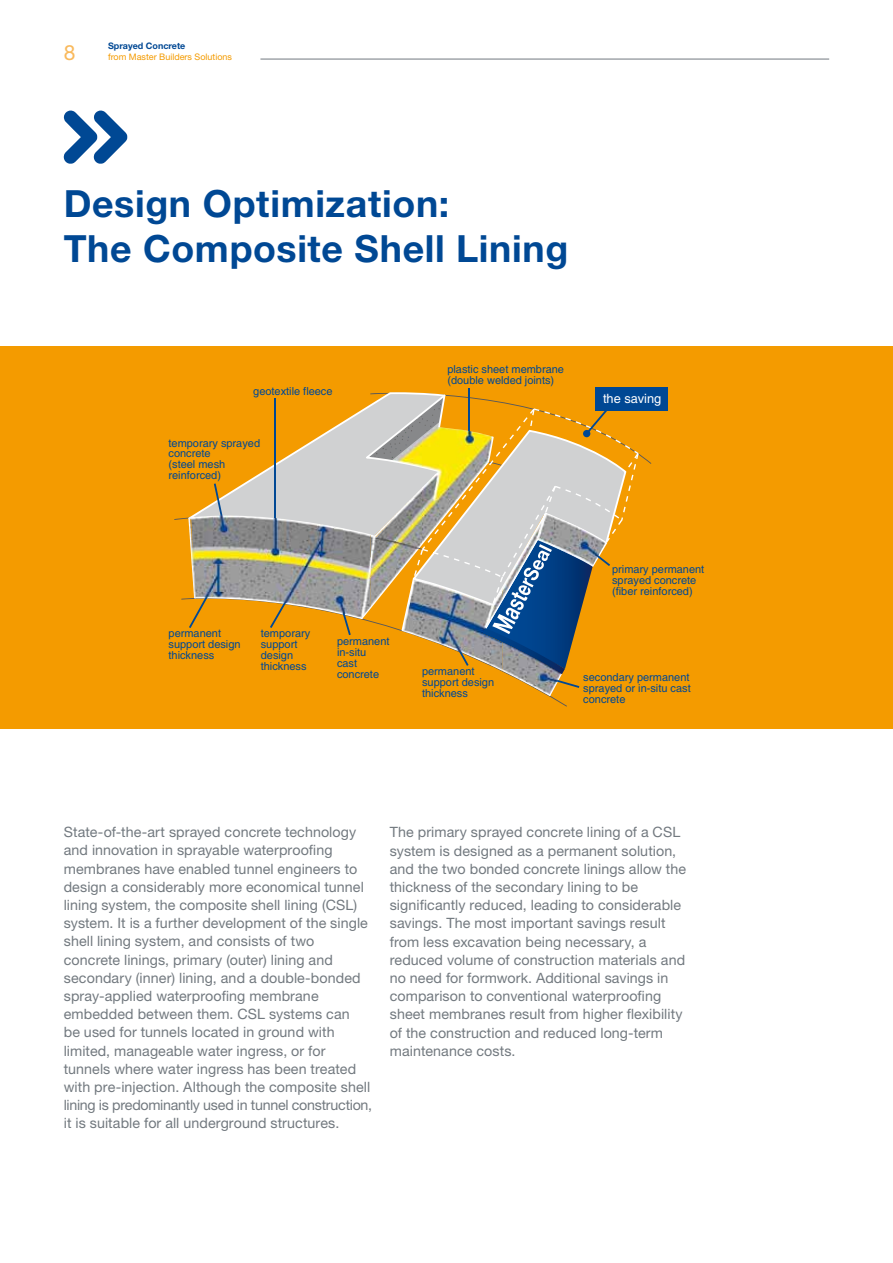
<style>
.page{position:relative;width:893px;height:1263px;background:#fff}
.page>*{position:absolute;margin:0;border:0;box-sizing:border-box;transform-origin:0 0}
.t1{font:700 37.5px/45px "Helvetica Neue LT Std";letter-spacing:.015em;color:#004894}
.t2{font:21px "Helvetica Neue LT Std";color:#f9b95c}
.t3{font:14.25px/18.1px "Helvetica Neue LT Std";letter-spacing:.005em;color:#72797f}
.t4{font:12.75px "Helvetica";color:#fff}
.t5{font:10.95px/10.9px "Helvetica";color:#004894}
.t6{font:9px "Helvetica Neue LT Std";color:#f49b00}
.t7{font:700 9px "Helvetica Neue LT Std";color:#004894}
</style>
<div class="page">
<div style="left:0;top:346px;width:893px;height:382px;background:#f49b00"></div>
<div style="left:595px;top:387px;width:73px;height:24px;background:#004894"></div>
<hr style="left:469px;top:388px;width:1px;height:51px;background:#004894">
<svg style="left:174px;top:392px;width:477px;height:315px"></svg>
<img style="left:413px;top:396px;width:31px;height:30px">
<img style="left:188px;top:515px;width:183px;height:103px">
<img style="left:502px;top:514px;width:103px;height:85px">
<img style="left:502px;top:642px;width:59px;height:54px">
<hr style="left:260px;top:59px;width:569px;height:1px;background:#72797f">
<svg style="left:64px;top:111px;width:63px;height:53px"></svg>
<h2 class="t2" style="left:64px;top:40px;width:13px">8</h2>
<p class="t7" style="left:108px;top:40px;width:79px">Sprayed Concrete</p>
<p class="t6" style="left:108px;top:51px;width:126px">from Master Builders Solutions</p>
<h1 class="t1" style="left:64px;top:181px;width:506px">Design Optimization:<br>The Composite Shell Lining</h1>
<p class="t5" style="left:253px;top:386px;width:81px">geotextile fleece</p>
<p class="t5" style="left:169px;top:438px;width:93px">temporary sprayed concrete<br>(steel mesh reinforced)</p>
<p class="t5" style="left:447px;top:364px;width:118px">plastic sheet membrane (double welded joints)</p>
<p class="t4" style="left:603px;top:391px;width:60px">the saving</p>
<p class="t5" style="left:169px;top:628px;width:74px">permanent support design thickness</p>
<p class="t5" style="left:261px;top:628px;width:51px">temporary support design thickness</p>
<p class="t5" style="left:337px;top:636px;width:54px">permanent in-situ<br>cast concrete</p>
<p class="t5" style="left:422px;top:666px;width:74px">permanent support design thickness</p>
<p class="t5" style="left:612px;top:564px;width:94px">primary permanent sprayed concrete (fiber reinforced)</p>
<p class="t5" style="left:583px;top:672px;width:109px;text-align:justify">secondary permanent sprayed or in-situ cast concrete</p>
<p class="t3" style="left:64px;top:823px;width:310px">State-of-the-art sprayed concrete technology and innovation in sprayable waterproofing membranes have enabled tunnel engineers to design a considerably more economical tunnel lining system, the composite shell lining (CSL) system. It is a further development of the single shell lining system, and consists of two concrete linings, primary (outer) lining and secondary (inner) lining, and a double-bonded spray-applied waterproofing membrane embedded between them. CSL systems can<br>be used for tunnels located in ground with limited, manageable water ingress, or for tunnels where water ingress has been treated with pre-injection. Although the composite shell lining is predominantly used in tunnel construction, it is suitable for all underground structures.</p>
<p class="t3" style="left:390px;top:823px;width:298px">The primary sprayed concrete lining of a CSL system is designed as a permanent solution, and the two bonded concrete linings allow the thickness of the secondary lining to be significantly reduced, leading to considerable savings. The most important savings result from less excavation being necessary, a reduced volume of construction materials and no need for formwork. Additional savings in comparison to conventional waterproofing sheet membranes result from higher flexibility of the construction and reduced long-term maintenance costs.</p>
</div>
